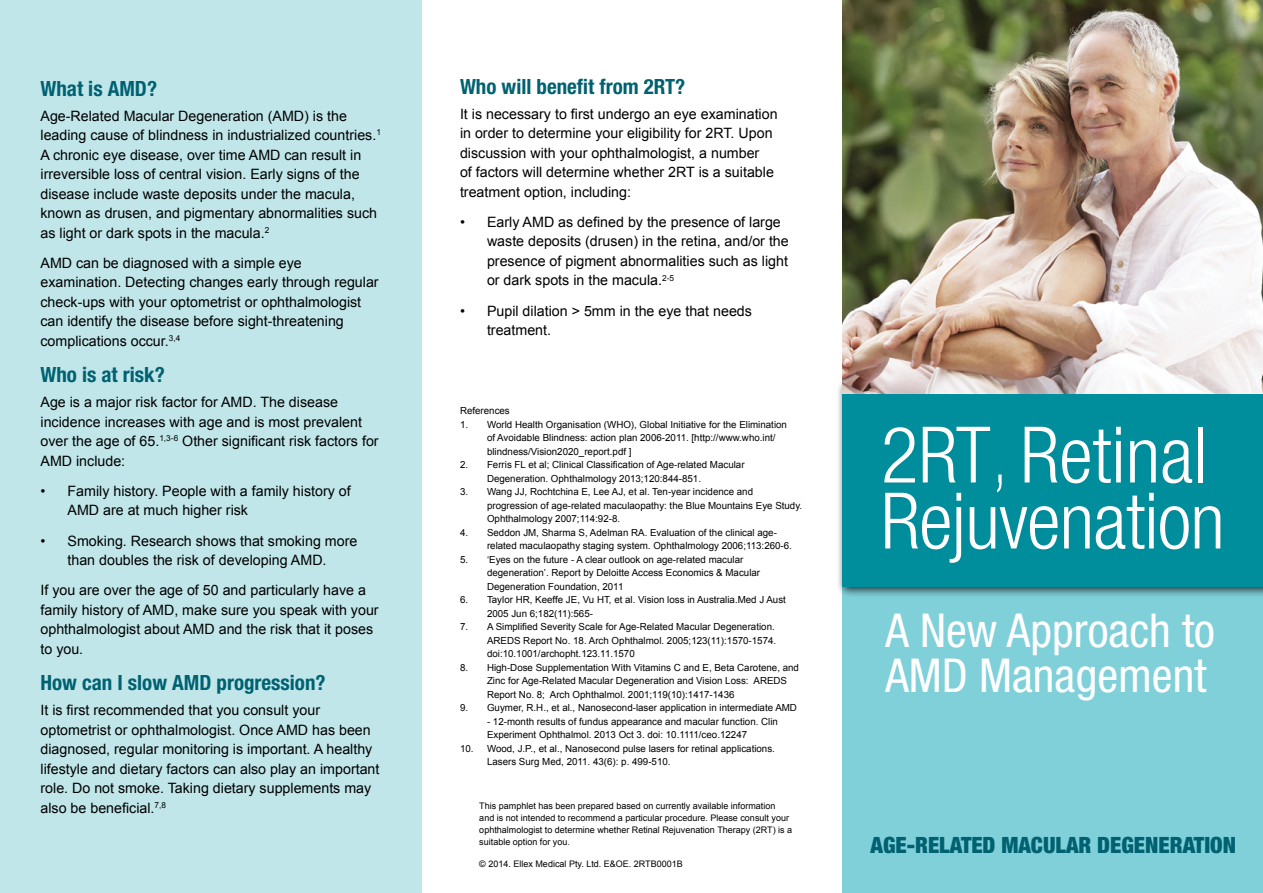
<style>
.page{position:relative;width:1263px;height:893px;background:#fff}
.page>*{position:absolute;margin:0;border:0;box-sizing:border-box;transform-origin:0 0}
.t1{font:300 condensed 78px/66px "Helvetica Neue";letter-spacing:-.01em;color:#fff}
.t2{font:condensed 46.8px/45px "Helvetica Neue";color:#fff}
.t3{font:900 condensed 22.5px "Helvetica Neue";color:#006171}
.t4{font:700 condensed 21px "Helvetica Neue";color:#006171}
.t5{font:14.25px/19.5px "Arial";color:#000}
.t6{font:9.75px/13.5px "Arial";color:#000}
.t7{font:9px/12px "Arial";color:#000}
.s1{font-weight:100}
</style>
<div class="page">
<div style="left:0;top:0;width:421px;height:893px;background:#c0e6ea"></div>
<div style="left:842px;top:471px;width:421px;height:422px;background:#80d0da"></div>
<div style="left:836px;top:378px;width:427px;height:219px;background:#000;opacity:.75"></div>
<div style="left:842px;top:384px;width:421px;height:203px;background:#008e9d"></div>
<img style="left:842px;top:0;width:421px;height:394px">
<h3 class="t4" style="left:40px;top:75px;width:118px">What is AMD?</h3>
<p class="t5" style="left:40px;top:106px;width:342px">Age-Related Macular Degeneration (AMD) is the leading cause of blindness in industrialized countries.<sup>1<br></sup>A chronic eye disease, over time AMD can result in irreversible loss of central vision. Early signs of the disease include waste deposits under the macula, known as drusen, and pigmentary abnormalities such as light or dark spots in the macula.<sup>2</sup></p>
<p class="t5" style="left:40px;top:253px;width:340px">AMD can be diagnosed with a simple eye examination. Detecting changes early through regular check-ups with your optometrist or ophthalmologist can identify the disease before sight-threatening complications occur.<sup>3,4</sup></p>
<h3 class="t4" style="left:40px;top:362px;width:126px">Who is at risk?</h3>
<p class="t5" style="left:40px;top:392px;width:340px">Age is a major risk factor for AMD. The disease incidence increases with age and is most prevalent over the age of 65.<sup>1,3-6</sup> Other significant risk factors for AMD include:</p>
<p class="t5" style="left:68px;top:481px;width:285px;text-indent:-27px">• Family history. People with a family history of<br>AMD are at much higher risk</p>
<p class="t5" style="left:41px;top:531px;width:318px;text-align:center">• Smoking. Research shows that smoking more than doubles the risk of developing AMD.</p>
<p class="t5" style="left:41px;top:581px;width:340px">If you are over the age of 50 and particularly have a family history of AMD, make sure you speak with your ophthalmologist about AMD and the risk that it poses to you.</p>
<h3 class="t4" style="left:40px;top:670px;width:287px">How can I slow AMD progression?</h3>
<p class="t5" style="left:40px;top:701px;width:340px">It is first recommended that you consult your optometrist or ophthalmologist. Once AMD has been diagnosed, regular monitoring is important. A healthy lifestyle and dietary factors can also play an important role. Do not smoke. Taking dietary supplements may also be beneficial.<sup>7,8</sup></p>
<h3 class="t4" style="left:460px;top:74px;width:227px">Who will benefit from 2RT?</h3>
<p class="t5" style="left:460px;top:104px;width:319px">It is necessary to first undergo an eye examination in order to determine your eligibility for 2RT. Upon discussion with your ophthalmologist, a number<br>of factors will determine whether 2RT is a suitable treatment option, including:</p>
<p class="t5" style="left:487px;top:212px;width:303px;text-indent:-27px">• Early AMD as defined by the presence of large waste deposits (drusen) in the retina, and/or the presence of pigment abnormalities such as light or dark spots in the macula.<sup>2-5</sup></p>
<p class="t5" style="left:487px;top:301px;width:266px;text-indent:-27px">• Pupil dilation &gt; 5mm in the eye that needs treatment.</p>
<p class="t6" style="left:460px;top:404px;width:51px">References</p>
<p class="t6" style="left:487px;top:418px;width:301px;text-indent:-27px">1. World Health Organisation (WHO), Global Initiative for the Elimination of Avoidable Blindness: action plan 2006-2011. [http://www.who.int/ blindness/Vision2020_report.pdf ]</p>
<p class="t6" style="left:487px;top:458px;width:259px;text-indent:-27px">2. Ferris FL et al; Clinical Classification of Age-related Macular<br>Degeneration. Ophthalmology 2013;120:844-851.</p>
<p class="t6" style="left:487px;top:485px;width:317px;text-indent:-27px">3. Wang JJ, Rochtchina E, Lee AJ, et al. Ten-year incidence and progression of age-related maculaopathy: the Blue Mountains Eye Study.<br>Ophthalmology 2007;114:92-8.</p>
<p class="t6" style="left:487px;top:526px;width:306px;text-indent:-27px">4. Seddon JM, Sharma S, Adelman RA. Evaluation of the clinical age&shy;related maculaopathy staging system. Ophthalmology 2006;113:260-6.</p>
<p class="t6" style="left:487px;top:553px;width:275px;text-indent:-27px">5. ‘Eyes on the future - A clear outlook on age-related macular degeneration’. Report by Deloitte Access Economics &amp; Macular<br>Degeneration Foundation, 2011</p>
<p class="t6" style="left:487px;top:593px;width:300px;text-indent:-27px">6. Taylor HR, Keeffe JE, Vu HT, et al. Vision loss in Australia.Med J Aust<br>2005 Jun 6;182(11):565-</p>
<p class="t6" style="left:487px;top:620px;width:291px;text-indent:-27px">7. A Simplified Severity Scale for Age-Related Macular Degeneration.<br>AREDS Report No. 18. Arch Ophthalmol. 2005;123(11):1570-1574. doi:10.1001/archopht.123.11.1570</p>
<p class="t6" style="left:487px;top:661px;width:313px;text-indent:-27px">8. High-Dose Supplementation With Vitamins C and E, Beta Carotene, and<br>Zinc for Age-Related Macular Degeneration and Vision Loss: AREDS<br>Report No. 8; Arch Ophthalmol. 2001;119(10):1417-1436</p>
<p class="t6" style="left:460px;top:701px;width:338px">9. Guymer, R.H., et al., Nanosecond-laser application in intermediate AMD</p>
<p class="t6" style="left:487px;top:715px;width:293px">- 12-month results of fundus appearance and macular function. Clin<br>Experiment Ophthalmol. 2013 Oct 3. doi: 10.1111/ceo.12247</p>
<p class="t6" style="left:487px;top:742px;width:289px;text-indent:-27px">10. Wood, J.P., et al., Nanosecond pulse lasers for retinal applications.<br>Lasers Surg Med, 2011. 43(6): p. 499-510.</p>
<p class="t7" style="left:479px;top:800px;width:314px">This pamphlet has been prepared based on currently available information and is not intended to recommend a particular procedure. Please consult your ophthalmologist to determine whether Retinal Rejuvenation Therapy (2RT) is a suitable option for you.</p>
<p class="t7" style="left:479px;top:858px;width:205px">© 2014. Ellex Medical Pty. Ltd. E&amp;OE. 2RTB0001B</p>
<h1 class="t1" style="left:881px;top:421px;width:345px">2RT<span class="s1">,</span> Retinal<br>Rejuvenation</h1>
<h2 class="t2" style="left:885px;top:608px;width:331px">A New Approach to<br>AMD Management</h2>
<h3 class="t3" style="left:870px;top:831px;width:367px">AGE-RELATED MACULAR DEGENERATION</h3>
</div>
